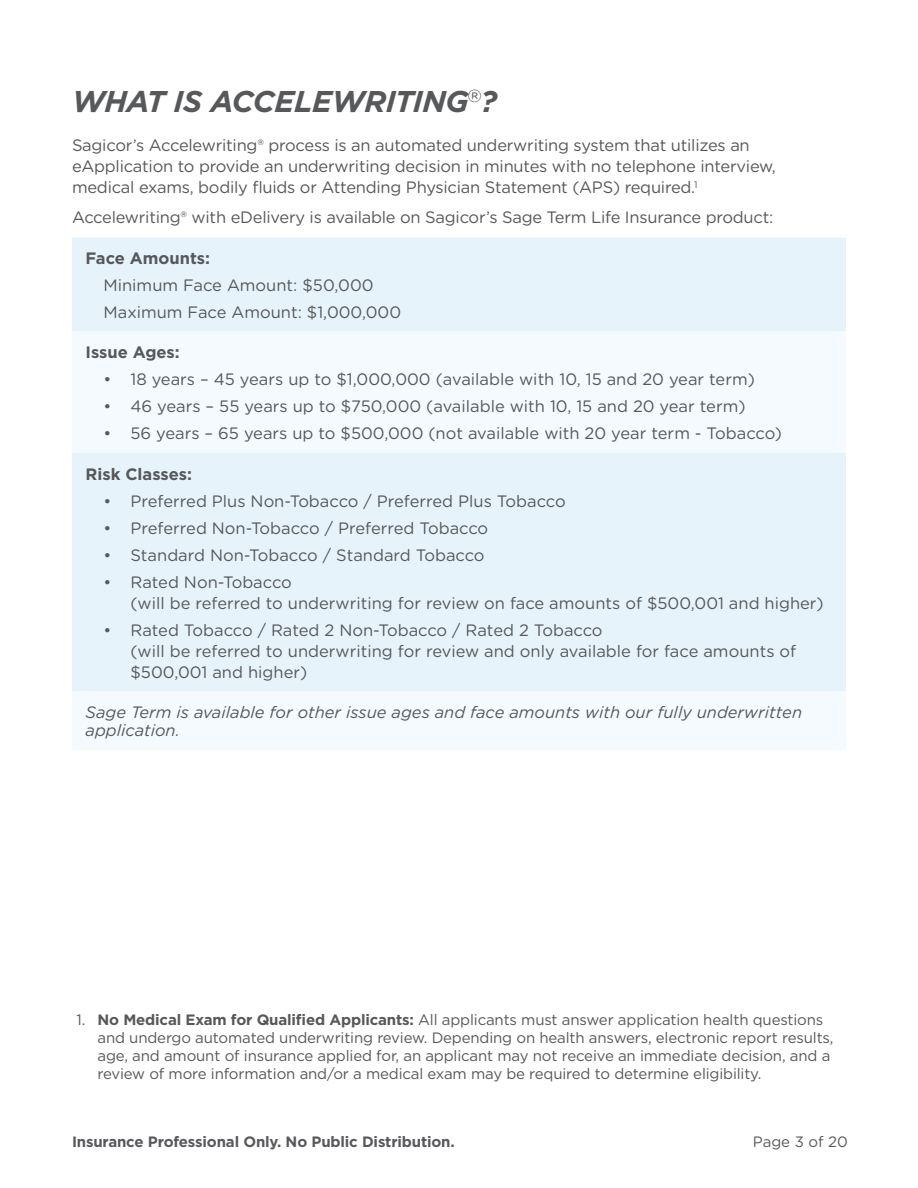
<style>
.page{position:relative;width:918px;height:1188px;background:#fff}
.page>*{position:absolute;margin:0;border:0;box-sizing:border-box;transform-origin:0 0}
.t1{font:italic 700 30px "Gotham";letter-spacing:-.02em;color:#57585a}
.Body_Copy{font:16.5px/21px "Gotham Rounded";letter-spacing:-.015em;color:#57585a}
.Chart_Copy{font:italic 16.5px/18px "Gotham Rounded";color:#57585a}
.Chart_Copy-2{font:16.5px "Gotham Rounded";color:#57585a}
.Chart_Copy-3{font:700 16.5px "Gotham";color:#57585a}
.t2{font:15px/18px "Gotham";letter-spacing:-.01em;color:#57585a}
.t3{font:700 15px "Gotham";letter-spacing:-.01em;color:#58595c}
.t4{font:15px "Gotham Rounded";color:#57585a}
.s1{font-weight:700}
</style>
<div class="page">
<div style="left:72px;top:238px;width:774px;height:453px;background:#e6f3fb"></div>
<div style="left:72px;top:332px;width:774px;height:121px;background:#f4fafd"></div>
<div style="left:72px;top:691px;width:774px;height:58px;background:#f4fafd"></div>
<p class="t1" style="left:72px;top:82px;width:427px">WHAT IS ACCELEWRITING<sup>®</sup>?</p>
<p class="Body_Copy" style="left:72px;top:134px;width:706px">Sagicor’s Accelewriting® process is an automated underwriting system that utilizes an eApplication to provide an underwriting decision in minutes with no telephone interview, medical exams, bodily fluids or Attending Physician Statement (APS) required.<sup>1</sup></p>
<p class="Body_Copy" style="left:72px;top:206px;width:703px">Accelewriting® with eDelivery is available on Sagicor’s Sage Term Life Insurance product:</p>
<p class="Chart_Copy-3" style="left:86px;top:248px;width:126px">Face Amounts:</p>
<p class="Chart_Copy-2" style="left:104px;top:274px;width:272px">Minimum Face Amount: $50,000</p>
<p class="Chart_Copy-2" style="left:104px;top:301px;width:299px">Maximum Face Amount: $1,000,000</p>
<p class="Chart_Copy-3" style="left:86px;top:342px;width:96px">Issue Ages:</p>
<p class="Body_Copy" style="left:104px;top:368px;width:653px">• 18 years – 45 years up to $1,000,000 (available with 10, 15 and 20 year term)</p>
<p class="Body_Copy" style="left:104px;top:395px;width:644px">• 46 years – 55 years up to $750,000 (available with 10, 15 and 20 year term)</p>
<p class="Body_Copy" style="left:104px;top:422px;width:680px">• 56 years – 65 years up to $500,000 (not available with 20 year term - Tobacco)</p>
<p class="Chart_Copy-3" style="left:86px;top:463px;width:108px">Risk Classes:</p>
<p class="Body_Copy" style="left:104px;top:490px;width:464px">• Preferred Plus Non-Tobacco / Preferred Plus Tobacco</p>
<p class="Body_Copy" style="left:104px;top:517px;width:386px">• Preferred Non-Tobacco / Preferred Tobacco</p>
<p class="Body_Copy" style="left:104px;top:544px;width:383px">• Standard Non-Tobacco / Standard Tobacco</p>
<p class="Body_Copy" style="left:130px;top:571px;width:695px;text-indent:-27px">• Rated Non-Tobacco<br>(will be referred to underwriting for review on face amounts of $500,001 and higher)</p>
<p class="Body_Copy" style="left:130px;top:619px;width:667px;text-indent:-27px">• Rated Tobacco / Rated 2 Non-Tobacco / Rated 2 Tobacco<br>(will be referred to underwriting for review and only available for face amounts of $500,001 and higher)</p>
<p class="Chart_Copy" style="left:86px;top:702px;width:718px">Sage Term is available for other issue ages and face amounts with our fully underwritten application.</p>
<p class="t2" style="left:98px;top:1011px;width:738px;text-indent:-21px">1. <span class="s1">No Medical Exam for Qualified Applicants:</span> All applicants must answer application health questions and undergo automated underwriting review. Depending on health answers, electronic report results, age, and amount of insurance applied for, an applicant may not receive an immediate decision, and a review of more information and/or a medical exam may be required to determine eligibility.</p>
<p class="t3" style="left:72px;top:1131px;width:384px">Insurance Professional Only. No Public Distribution.</p>
<p class="t4" style="left:753px;top:1131px;width:96px">Page 3 of 20</p>
</div>
